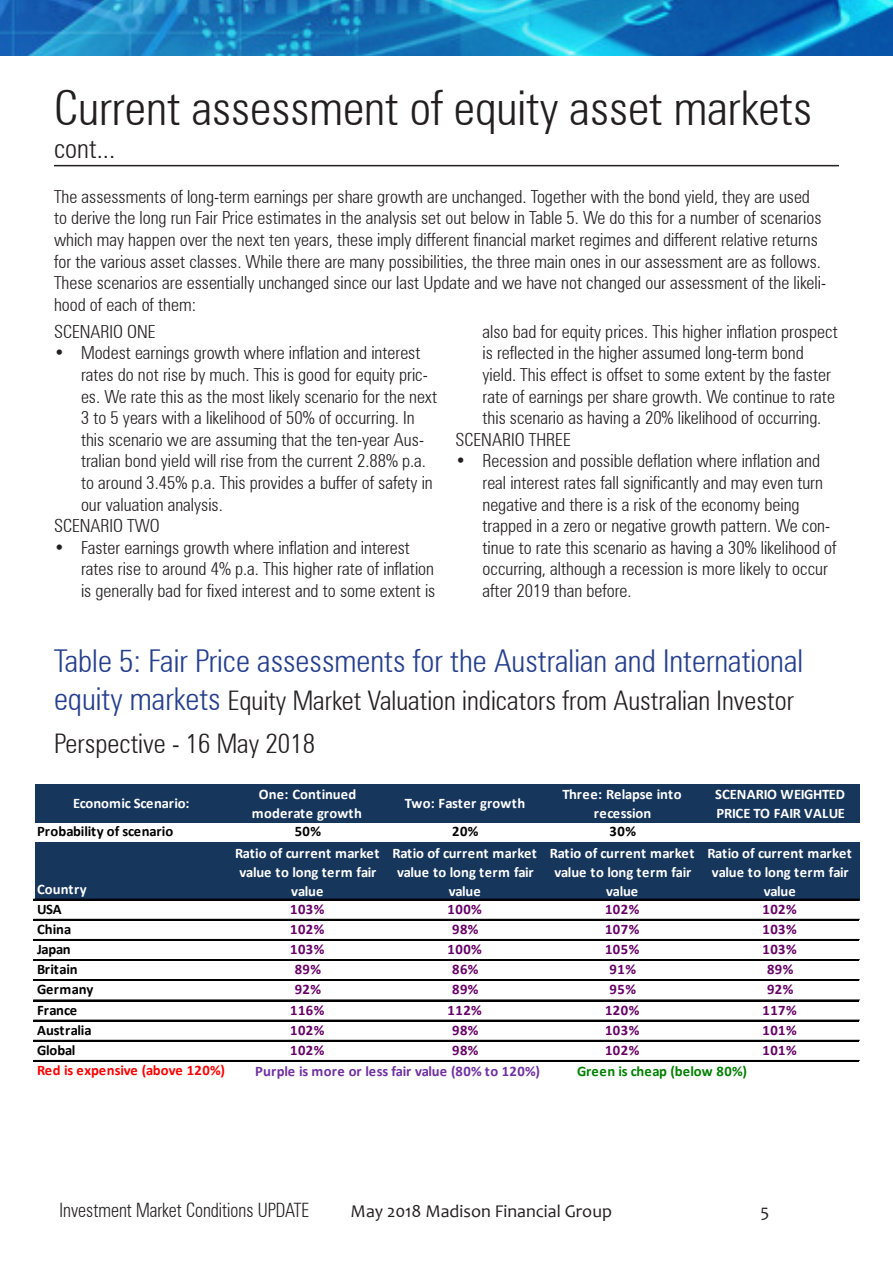
<style>
.page{position:relative;width:893px;height:1263px;background:#fff}
.page>*{position:absolute;margin:0;border:0;box-sizing:border-box;transform-origin:0 0}
.t1{font:48px "Morningstar 1 Light";color:#231f20}
.t2{font:31.5px "Morningstar 1 Light";color:#253f8e}
.t3{font:27px/43.2px "Morningstar 1 Light";color:#231f20}
.t4{font:19.8px "Morningstar 1 Light";color:#231f20;scale:.91 1}
.bulleted_list{font:18px/21.6px "Morningstar 1 Light";color:#231f20}
.t5{font:18px "Candara";color:#231f20}
.t6{font:700 14.55px/19px "Calibri";color:#fff;text-align:center}
.t7{font:700 14.55px "Calibri";letter-spacing:.03em;color:#606}
.t8{font:700 14.55px "Calibri";color:#000}
.t9{font:700 14.55px "Calibri";color:#7030a0}
.t10{font:700 14.55px/19px "Calibri";letter-spacing:-.02em;color:#fff}
.t11{font:700 14.55px "Calibri";color:#f00}
.t12{font:700 14.55px "Calibri";color:#008000}
.s1{font-size:31.5px;color:#253f8e}
</style>
<div class="page">
<img style="left:0;top:0;width:893px;height:55px">
<hr style="left:54px;top:165px;width:785px;height:1px;background:#231f20">
<div style="left:35px;top:785px;width:824px;height:38px;background:#16365c"></div>
<div style="left:35px;top:842px;width:824px;height:58px;background:#16365c"></div>
<hr style="left:34px;top:899px;width:825px;height:1px;background:#000">
<hr style="left:34px;top:919px;width:825px;height:1px;background:#000">
<hr style="left:34px;top:939px;width:825px;height:1px;background:#000">
<hr style="left:34px;top:959px;width:825px;height:2px;background:#000">
<hr style="left:34px;top:979px;width:825px;height:1px;background:#000">
<hr style="left:34px;top:980px;width:825px;height:1px;background:#000">
<hr style="left:34px;top:1000px;width:825px;height:1px;background:#000">
<hr style="left:34px;top:1020px;width:825px;height:1px;background:#000">
<hr style="left:34px;top:1040px;width:825px;height:1px;background:#000">
<hr style="left:34px;top:1060px;width:825px;height:1px;background:#000">
<p class="t1" style="left:54px;top:79px;width:760px">Current assessment of equity asset markets</p>
<p class="t3" style="left:54px;top:126px;width:63px">cont...</p>
<p class="bulleted_list" style="left:54px;top:185px;width:773px">The assessments of long-term earnings per share growth are unchanged. Together with the bond yield, they are used to derive the long run Fair Price estimates in the analysis set out below in Table 5. We do this for a number of scenarios which may happen over the next ten years, these imply different financial market regimes and different relative returns for the various asset classes. While there are many possibilities, the three main ones in our assessment are as follows.<br>These scenarios are essentially unchanged since our last Update and we have not changed our assessment of the likeli&shy;hood of each of them:</p>
<p class="bulleted_list" style="left:54px;top:320px;width:103px">SCENARIO ONE</p>
<p class="bulleted_list" style="left:81px;top:342px;width:358px;text-indent:-27px">• Modest earnings growth where inflation and interest rates do not rise by much. This is good for equity pric&shy;es. We rate this as the most likely scenario for the next 3 to 5 years with a likelihood of 50% of occurring. In this scenario we are assuming that the ten-year Aus&shy;tralian bond yield will rise from the current 2.88% p.a. to around 3.45% p.a. This provides a buffer of safety in our valuation analysis.</p>
<p class="bulleted_list" style="left:54px;top:515px;width:107px">SCENARIO TWO</p>
<p class="bulleted_list" style="left:81px;top:536px;width:356px;text-indent:-27px">• Faster earnings growth where inflation and interest rates rise to around 4% p.a. This higher rate of inflation is generally bad for fixed interest and to some extent is</p>
<p class="bulleted_list" style="left:482px;top:320px;width:357px">also bad for equity prices. This higher inflation prospect is reflected in the higher assumed long-term bond yield. This effect is offset to some extent by the faster rate of earnings per share growth. We continue to rate this scenario as having a 20% likelihood of occurring.</p>
<p class="bulleted_list" style="left:455px;top:428px;width:117px">SCENARIO THREE</p>
<p class="bulleted_list" style="left:482px;top:450px;width:356px;text-indent:-27px">• Recession and possible deflation where inflation and real interest rates fall significantly and may even turn negative and there is a risk of the economy being trapped in a zero or negative growth pattern. We con&shy;tinue to rate this scenario as having a 30% likelihood of occurring, although a recession is more likely to occur after 2019 than before.</p>
<p class="t2" style="left:54px;top:642px;width:751px">Table 5: Fair Price assessments for the Australian and International</p>
<p class="t3" style="left:54px;top:679px;width:741px"><span class="s1">equity markets</span> Equity Market Valuation indicators from Australian Investor<br>Perspective - 16 May 2018</p>
<p class="t6" style="left:73px;top:794px;width:118px">Economic Scenario:</p>
<p class="t6" style="left:252px;top:785px;width:112px">One: Continued moderate growth</p>
<p class="t6" style="left:405px;top:794px;width:122px">Two: Faster growth</p>
<p class="t6" style="left:562px;top:785px;width:121px">Three: Relapse into recession</p>
<p class="t10" style="left:715px;top:785px;width:131px">SCENARIO WEIGHTED<br>PRICE TO FAIR VALUE</p>
<p class="t8" style="left:37px;top:822px;width:138px">Probability of scenario</p>
<p class="t8" style="left:295px;top:822px;width:28px">50%</p>
<p class="t8" style="left:452px;top:822px;width:28px">20%</p>
<p class="t8" style="left:610px;top:822px;width:28px">30%</p>
<p class="t6" style="left:37px;top:879px;width:51px">Country</p>
<p class="t6" style="left:235px;top:843px;width:146px">Ratio of current market value to long term fair value</p>
<p class="t6" style="left:392px;top:843px;width:146px">Ratio of current market value to long term fair value</p>
<p class="t6" style="left:550px;top:843px;width:146px">Ratio of current market value to long term fair value</p>
<p class="t6" style="left:707px;top:843px;width:146px">Ratio of current market value to long term fair value</p>
<p class="t8" style="left:37px;top:899px;width:26px">USA</p>
<p class="t7" style="left:290px;top:899px;width:36px">103%</p>
<p class="t7" style="left:448px;top:899px;width:36px">100%</p>
<p class="t7" style="left:605px;top:899px;width:36px">102%</p>
<p class="t7" style="left:762px;top:899px;width:36px">102%</p>
<p class="t8" style="left:37px;top:920px;width:36px">China</p>
<p class="t7" style="left:290px;top:920px;width:36px">102%</p>
<p class="t7" style="left:452px;top:920px;width:28px">98%</p>
<p class="t7" style="left:605px;top:920px;width:36px">107%</p>
<p class="t7" style="left:762px;top:920px;width:36px">103%</p>
<p class="t8" style="left:37px;top:940px;width:35px">Japan</p>
<p class="t7" style="left:290px;top:940px;width:36px">103%</p>
<p class="t7" style="left:448px;top:940px;width:36px">100%</p>
<p class="t7" style="left:605px;top:940px;width:36px">105%</p>
<p class="t7" style="left:762px;top:940px;width:36px">103%</p>
<p class="t8" style="left:37px;top:960px;width:42px">Britain</p>
<p class="t7" style="left:295px;top:960px;width:28px">89%</p>
<p class="t7" style="left:452px;top:960px;width:28px">86%</p>
<p class="t7" style="left:610px;top:960px;width:28px">91%</p>
<p class="t7" style="left:767px;top:960px;width:28px">89%</p>
<p class="t8" style="left:37px;top:980px;width:58px">Germany</p>
<p class="t7" style="left:295px;top:980px;width:28px">92%</p>
<p class="t7" style="left:452px;top:980px;width:28px">89%</p>
<p class="t7" style="left:610px;top:980px;width:28px">95%</p>
<p class="t7" style="left:767px;top:980px;width:28px">92%</p>
<p class="t8" style="left:37px;top:1000px;width:41px">France</p>
<p class="t7" style="left:290px;top:1000px;width:36px">116%</p>
<p class="t7" style="left:448px;top:1000px;width:36px">112%</p>
<p class="t7" style="left:605px;top:1000px;width:36px">120%</p>
<p class="t7" style="left:762px;top:1000px;width:36px">117%</p>
<p class="t8" style="left:37px;top:1020px;width:56px">Australia</p>
<p class="t7" style="left:290px;top:1020px;width:36px">102%</p>
<p class="t7" style="left:452px;top:1020px;width:28px">98%</p>
<p class="t7" style="left:605px;top:1020px;width:36px">103%</p>
<p class="t7" style="left:762px;top:1020px;width:36px">101%</p>
<p class="t8" style="left:37px;top:1041px;width:40px">Global</p>
<p class="t7" style="left:290px;top:1041px;width:36px">102%</p>
<p class="t7" style="left:452px;top:1041px;width:28px">98%</p>
<p class="t7" style="left:605px;top:1041px;width:36px">102%</p>
<p class="t7" style="left:762px;top:1041px;width:36px">101%</p>
<p class="t11" style="left:37px;top:1061px;width:189px">Red is expensive (above 120%)</p>
<p class="t9" style="left:255px;top:1062px;width:286px">Purple is more or less fair value (80% to 120%)</p>
<p class="t12" style="left:577px;top:1062px;width:171px">Green is cheap (below 80%)</p>
<p class="t4" style="left:60px;top:1197px;width:276px">Investment Market Conditions UPDATE</p>
<p class="t5" style="left:351px;top:1199px;width:263px">May 2018 Madison Financial Group</p>
<p class="t5" style="left:760px;top:1199px;width:10px">5</p>
</div>
